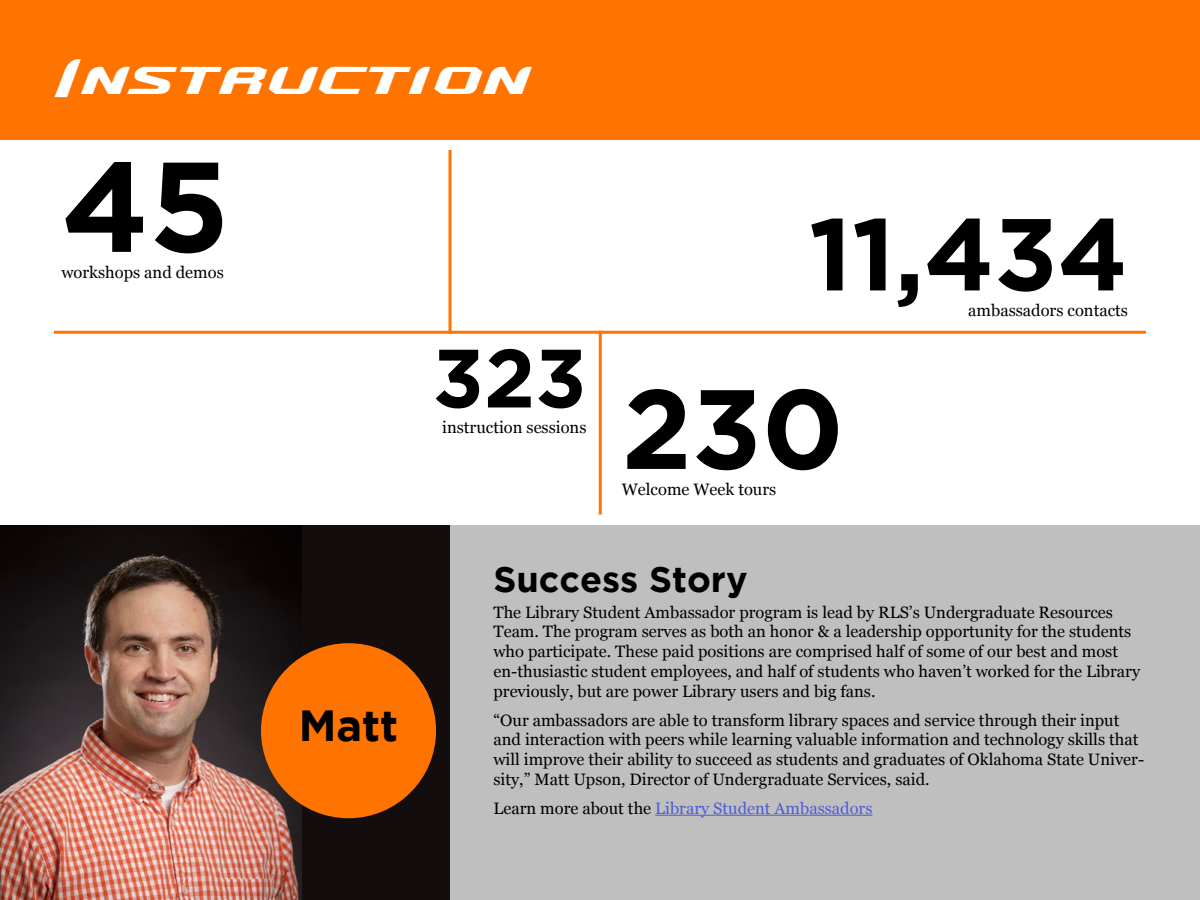
<style>
.page{position:relative;width:1200px;height:900px;background:#fff}
.page>*{position:absolute;margin:0;border:0;box-sizing:border-box;transform-origin:0 0}
.t1{font:700 127.5px "Gotham";color:#000}
.t2{font:700 112.5px "Gotham";color:#000}
.t3{font:700 102px "Gotham";color:#000}
.t4{font:700 82.5px "Gotham";color:#000}
.t5{font:49.5px "Ok State U";color:#fff}
.t6{font:700 43.5px "Gotham";color:#000}
.t7{font:700 36px "Gotham";color:#000}
.t8{font:16.5px/19.8px "Georgia";color:#000}
.t9{font:16.5px "Georgia";color:#4f5cd6}
.s1{color:#000}
</style>
<div class="page">
<div style="left:213px;top:525px;width:237px;height:375px;background:#130d0d"></div>
<img style="left:0;top:525px;width:302px;height:375px">
<div style="left:0;top:0;width:1200px;height:140px;background:#ff7300"></div>
<div style="left:450px;top:525px;width:750px;height:375px;background:#bfbfbf"></div>
<div style="left:261px;top:643px;width:175px;height:175px;background:#ff7300;border-radius:50%"></div>
<hr style="left:655px;top:815px;width:218px;height:1px;background:#4f5cd6">
<hr style="left:54px;top:331px;width:1092px;height:3px;background:#ff7300">
<svg style="left:448px;top:150px;width:4px;height:184px"></svg>
<hr style="left:599px;top:331px;width:3px;height:183px;background:#ff7300">
<h3 class="t5" style="left:54px;top:54px;width:480px">Instruction</h3>
<h1 class="t1" style="left:62px;top:133px;width:170px">45</h1>
<p class="t8" style="left:62px;top:262px;width:164px">workshops and demos</p>
<h3 class="t4" style="left:433px;top:331px;width:155px">323</h3>
<p class="t8" style="left:442px;top:418px;width:146px">instruction sessions</p>
<h3 class="t3" style="left:809px;top:195px;width:321px">11,434</h3>
<p class="t8" style="left:968px;top:301px;width:161px">ambassadors contacts</p>
<h2 class="t2" style="left:622px;top:364px;width:224px">230</h2>
<p class="t8" style="left:622px;top:479px;width:156px">Welcome Week tours</p>
<h3 class="t6" style="left:299px;top:701px;width:101px">Matt</h3>
<h3 class="t7" style="left:494px;top:558px;width:256px">Success Story</h3>
<p class="t8" style="left:494px;top:602px;width:648px">The Library Student Ambassador program is lead by RLS’s Undergraduate Resources Team. The program serves as both an honor &amp; a leadership opportunity for the students who participate. These paid positions are comprised half of some of our best and most en-thusiastic student employees, and half of students who haven’t worked for the Library previously, but are power Library users and big fans.</p>
<p class="t8" style="left:494px;top:710px;width:652px">“Our ambassadors are able to transform library spaces and service through their input and interaction with peers while learning valuable information and technology skills that will improve their ability to succeed as students and graduates of Oklahoma State Univer&shy;sity,” Matt Upson, Director of Undergraduate Services, said.</p>
<p class="t9" style="left:494px;top:798px;width:381px"><span class="s1">Learn more about the</span> Library Student Ambassadors</p>
</div>
